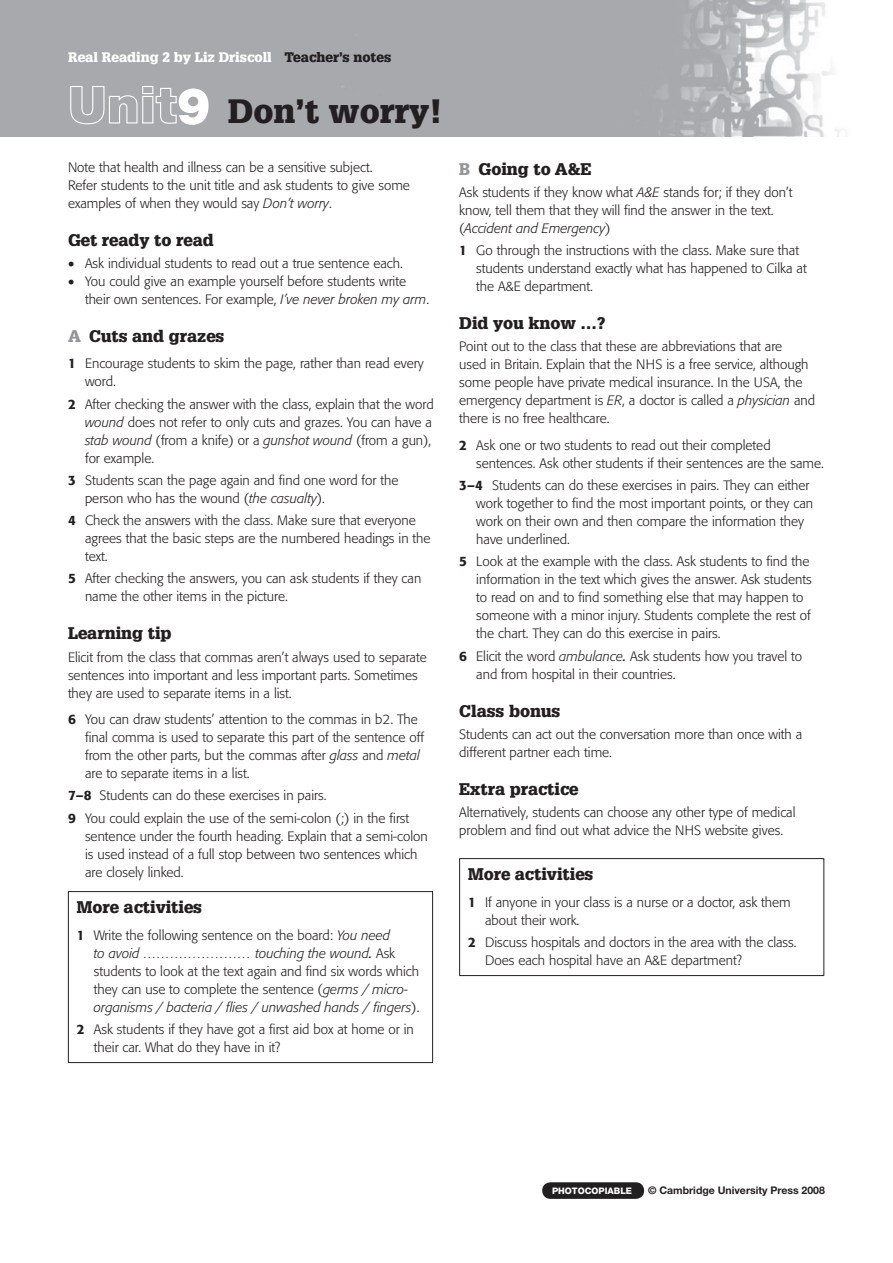
<style>
.page{position:relative;width:893px;height:1263px;background:#fff}
.page>*{position:absolute;margin:0;border:0;box-sizing:border-box;transform-origin:0 0}
.t1{font:900 33px "Glypha";color:#231f20}
.t2{font:900 16.5px "Glypha";color:#231f20}
.t3{font:300 13.5px/18px "Formata";color:#231f20}
.t4{font:900 13.5px "Glypha";color:#fff}
.t5{font:700 10.5px "Helvetica Neue";color:#231f20}
.t6{font:800 9px "Helvetica Neue";color:#fff}
.s1{color:#231f20}
.s2{font-family:"Helvetica Neue";font-size:51px;color:#fff}
.s3{font-style:italic}
.s4{color:#939598}
.s5{font-weight:500}
.s6{font-weight:400;font-style:italic}
</style>
<div class="page">
<img style="left:0;top:0;width:843px;height:136px">
<hr style="left:68px;top:891px;width:365px;height:1px;background:#231f20">
<hr style="left:68px;top:892px;width:1px;height:170px;background:#231f20">
<hr style="left:432px;top:892px;width:1px;height:170px;background:#231f20">
<hr style="left:68px;top:1062px;width:365px;height:1px;background:#231f20">
<div style="left:542px;top:1182px;width:102px;height:17px;background:#231f20;border-radius:8px"></div>
<hr style="left:459px;top:858px;width:365px;height:1px;background:#231f20">
<hr style="left:459px;top:859px;width:1px;height:116px;background:#231f20">
<hr style="left:823px;top:859px;width:1px;height:116px;background:#231f20">
<hr style="left:459px;top:975px;width:365px;height:1px;background:#231f20">
<p class="t4" style="left:68px;top:52px;width:325px">Real Reading 2 by Liz Driscoll <span class="s1">Teacher’s notes</span></p>
<h1 class="t1" style="left:68px;top:98px;width:376px"><span class="s2">Unit9</span> Don’t worry!</h1>
<p class="t3" style="left:68px;top:159px;width:343px">Note that health and illness can be a sensitive subject.<br>Refer students to the unit title and ask students to give some examples of when they would say <span class="s3">Don’t worry</span>.</p>
<p class="t2" style="left:68px;top:233px;width:147px">Get ready to read</p>
<p class="t3" style="left:68px;top:255px;width:336px">• Ask individual students to read out a true sentence each.</p>
<p class="t3" style="left:85px;top:273px;width:346px;text-indent:-17px">• You could give an example yourself before students write their own sentences. For example, <span class="s3">I’ve never broken my arm</span>.</p>
<p class="t2" style="left:68px;top:330px;width:158px"><span class="s4">A</span> Cuts and grazes</p>
<p class="t3" style="left:85px;top:356px;width:340px;text-indent:-17px"><span class="s5">1</span> Encourage students to skim the page, rather than read every word.</p>
<p class="t3" style="left:85px;top:396px;width:350px;text-indent:-17px"><span class="s5">2</span> After checking the answer with the class, explain that the word <span class="s3">wound</span> does not refer to only cuts and grazes. You can have a <span class="s3">stab wound</span> (from a knife) or a <span class="s3">gunshot wound</span> (from a gun), for example.</p>
<p class="t3" style="left:85px;top:472px;width:315px;text-indent:-17px"><span class="s5">3</span> Students scan the page again and find one word for the person who has the wound (<span class="s3">the casualty</span>).</p>
<p class="t3" style="left:85px;top:512px;width:347px;text-indent:-17px"><span class="s5">4</span> Check the answers with the class. Make sure that everyone agrees that the basic steps are the numbered headings in the text.</p>
<p class="t3" style="left:85px;top:571px;width:338px;text-indent:-17px"><span class="s5">5</span> After checking the answers, you can ask students if they can name the other items in the picture.</p>
<p class="t2" style="left:68px;top:627px;width:105px">Learning tip</p>
<p class="t3" style="left:68px;top:649px;width:360px">Elicit from the class that commas aren’t always used to separate sentences into important and less important parts. Sometimes they are used to separate items in a list.</p>
<p class="t3" style="left:85px;top:711px;width:341px;text-indent:-17px"><span class="s5">6</span> You can draw students’ attention to the commas in b2. The final comma is used to separate this part of the sentence off from the other parts, but the commas after <span class="s3">glass</span> and <span class="s3">metal </span>are to separate items in a list.</p>
<p class="t3" style="left:68px;top:786px;width:343px;line-height:22.2px"><span class="s5">7–8</span> Students can do these exercises in pairs.<br><span class="s5">9</span> You could explain the use of the semi-colon (;) in the first</p>
<p class="t3" style="left:85px;top:828px;width:344px">sentence under the fourth heading. Explain that a semi-colon is used instead of a full stop between two sentences which are closely linked.</p>
<p class="t2" style="left:77px;top:901px;width:127px">More activities</p>
<p class="t3" style="left:94px;top:927px;width:327px;text-indent:-17px"><span class="s5">1</span> Write the following sentence on the board: <span class="s3">You need<br>to avoid …………………… touching the wound</span><span class="s6">.</span> Ask students to look at the text again and find six words which they can use to complete the sentence (<span class="s3">germs / micro&shy;organisms / bacteria / flies / unwashed hands / fingers</span>).</p>
<p class="t3" style="left:94px;top:1021px;width:321px;text-indent:-17px"><span class="s5">2</span> Ask students if they have got a first aid box at home or in their car. What do they have in it?</p>
<p class="t2" style="left:459px;top:162px;width:134px"><span class="s4">B</span> Going to A&amp;E</p>
<p class="t3" style="left:459px;top:184px;width:335px">Ask students if they know what <span class="s3">A&amp;E</span> stands for; if they don’t know, tell them that they will find the answer in the text. (<span class="s3">Accident and Emergency</span>)</p>
<p class="t3" style="left:476px;top:242px;width:332px;text-indent:-17px"><span class="s5">1</span> Go through the instructions with the class. Make sure that students understand exactly what has happened to Cilka at the A&amp;E department.</p>
<p class="t2" style="left:459px;top:317px;width:148px">Did you know …?</p>
<p class="t3" style="left:459px;top:339px;width:357px">Point out to the class that these are abbreviations that are<br>used in Britain. Explain that the NHS is a free service, although some people have private medical insurance. In the USA, the emergency department is <span class="s3">ER</span>, a doctor is called a <span class="s3">physician</span> and there is no free healthcare.</p>
<p class="t3" style="left:476px;top:437px;width:349px;text-indent:-17px"><span class="s5">2</span> Ask one or two students to read out their completed sentences. Ask other students if their sentences are the same.</p>
<p class="t3" style="left:476px;top:477px;width:338px;text-indent:-17px"><span class="s5">3–4</span> Students can do these exercises in pairs. They can either work together to find the most important points, or they can work on their own and then compare the information they have underlined.</p>
<p class="t3" style="left:476px;top:554px;width:337px;text-indent:-17px"><span class="s5">5</span> Look at the example with the class. Ask students to find the information in the text which gives the answer. Ask students to read on and to find something else that may happen to someone with a minor injury. Students complete the rest of the chart. They can do this exercise in pairs.</p>
<p class="t3" style="left:476px;top:648px;width:327px;text-indent:-17px"><span class="s5">6</span> Elicit the word <span class="s3">ambulance</span><span class="s6">.</span> Ask students how you travel to and from hospital in their countries.</p>
<p class="t2" style="left:459px;top:704px;width:103px">Class bonus</p>
<p class="t3" style="left:459px;top:726px;width:345px">Students can act out the conversation more than once with a different partner each time.</p>
<p class="t2" style="left:459px;top:783px;width:121px">Extra practice</p>
<p class="t3" style="left:459px;top:804px;width:338px">Alternatively, students can choose any other type of medical problem and find out what advice the NHS website gives.</p>
<p class="t2" style="left:468px;top:868px;width:127px">More activities</p>
<p class="t3" style="left:485px;top:894px;width:307px;text-indent:-17px"><span class="s5">1</span> If anyone in your class is a nurse or a doctor, ask them about their work.</p>
<p class="t3" style="left:485px;top:934px;width:313px;text-indent:-17px"><span class="s5">2</span> Discuss hospitals and doctors in the area with the class.<br>Does each hospital have an A&amp;E department?</p>
<p class="t6" style="left:552px;top:1187px;width:82px">PHOTOCOPIABLE</p>
<p class="t5" style="left:648px;top:1187px;width:178px">© Cambridge University Press 2008</p>
</div>
